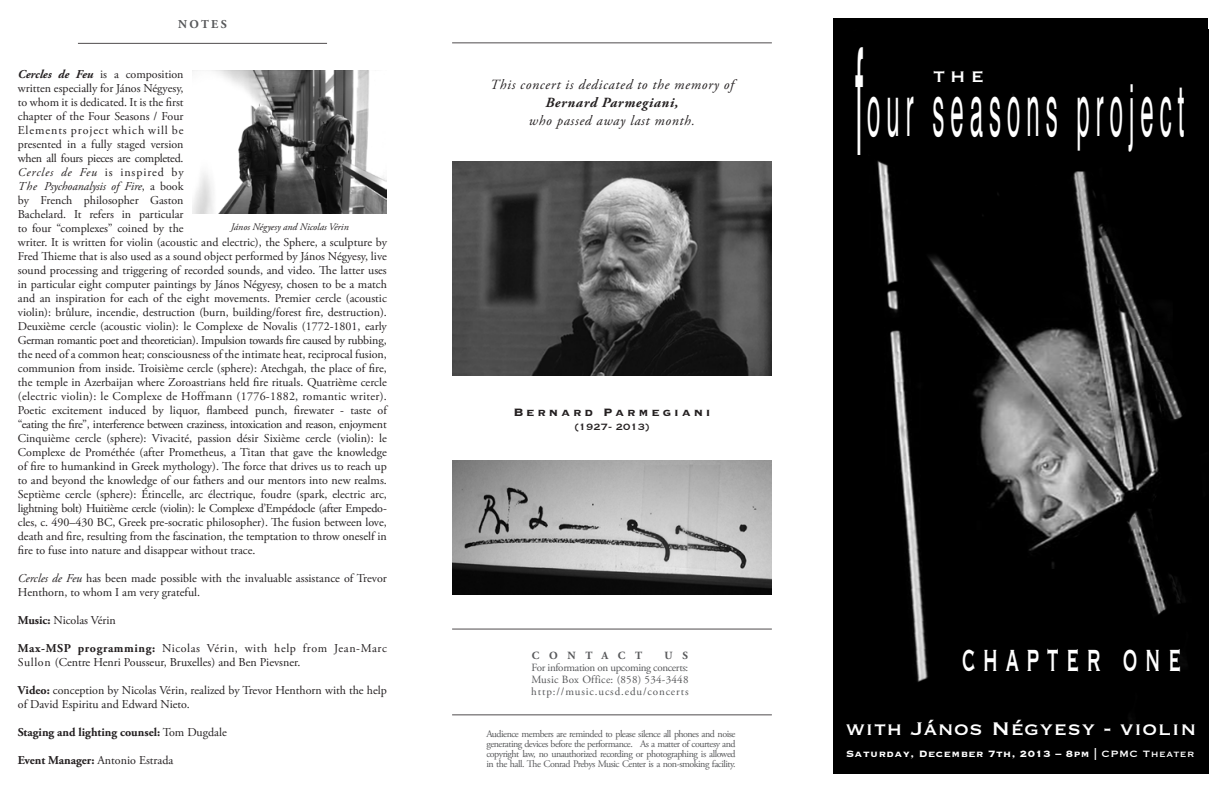
<style>
.page{position:relative;width:1224px;height:792px;background:#fff}
.page>*{position:absolute;margin:0;border:0;box-sizing:border-box;transform-origin:0 0}
.t1{font:150px "Helvetica";color:#fff;scale:.2 1}
.t2{font:72px "Helvetica";letter-spacing:.25em;color:#fff;scale:.33 1}
.t3{font:48px "Copperplate";letter-spacing:.3em;color:#fff;scale:.5 1}
.t4{font:24px "Copperplate";letter-spacing:.025em;color:#fff}
.t5{font:italic 14px "Adobe Garamond Pro";letter-spacing:.05em;color:#231f20}
.t6{font:italic 700 14px "Adobe Garamond Pro";letter-spacing:.05em;color:#231f20}
.t7{font:700 14px "Copperplate";letter-spacing:.2em;color:#231f20}
.t8{font:12px/14px "Adobe Garamond Pro";color:#231f20}
.t9{font:700 12px "Copperplate";letter-spacing:.04em;color:#fff}
.t10{font:700 12px "Adobe Garamond Pro";color:#231f20}
.t11{font:12px "Copperplate";color:#231f20}
.t12{font:700 12px "Adobe Garamond Pro";letter-spacing:.2em;color:#57585a}
.t13{font:11px "Adobe Garamond Pro";letter-spacing:-.03em;color:#57585a}
.t14{font:11px "Adobe Garamond Pro";letter-spacing:.08em;color:#57585a}
.t15{font:11px "Adobe Garamond Pro";letter-spacing:.025em;color:#57585a}
.t16{font:700 11px "Adobe Garamond Pro";letter-spacing:.885em;color:#57585a}
.t17{font:10px/10px "Adobe Garamond Pro";letter-spacing:-.05em;color:#57585a;text-align:justify}
.t18{font:italic 10px "Adobe Garamond Pro";color:#231f20}
.s1{font-weight:700;font-style:italic}
.s2{font-style:italic}
.s3{font-weight:700}
.s4{font-weight:400}
</style>
<div class="page">
<div style="left:834px;top:29px;width:374px;height:745px;background:#000"></div>
<img style="left:877px;top:94px;width:308px;height:625px">
<hr style="left:452px;top:42px;width:320px;height:1px;background:#231f20">
<hr style="left:78px;top:43px;width:249px;height:1px;background:#231f20">
<hr style="left:452px;top:629px;width:320px;height:1px;background:#231f20">
<img style="left:452px;top:162px;width:320px;height:214px">
<img style="left:193px;top:70px;width:194px;height:144px">
<hr style="left:452px;top:714px;width:320px;height:1px;background:#231f20">
<img style="left:452px;top:461px;width:320px;height:134px">
<p class="t12" style="left:178px;top:17px;width:50px">NOTES</p>
<p class="t8" style="left:18px;top:68px;width:167px;text-align:justify"><span class="s1">Cercles de Feu</span> is a composition written especially for János Négyesy, to whom it is dedicated. It is the first chapter of the Four Seasons / Four Elements project which will be</p>
<p class="t8" style="left:18px;top:138px;width:371px">presented in a fully staged version<br>when all fours pieces are completed.<br><span class="s2">Cercles de Feu</span> is inspired by<br><span class="s2">The Psychoanalysis of Fire</span>, a book<br>by French philosopher Gaston<br>Bachelard. It refers in particular<br>to four “complexes” coined by the<br>writer. It is written for violin (acoustic and electric), the Sphere, a sculpture by Fred Thieme that is also used as a sound object performed by János Négyesy, live sound processing and triggering of recorded sounds, and video. The latter uses in particular eight computer paintings by János Négyesy, chosen to be a match and an inspiration for each of the eight movements. Premier cercle (acoustic violin): brûlure, incendie, destruction (burn, building/forest fire, destruction).<br>Deuxième cercle (acoustic violin): le Complexe de Novalis (1772-1801, early German romantic poet and theoretician). Impulsion towards fire caused by rubbing, the need of a common heat; consciousness of the intimate heat, reciprocal fusion, communion from inside. Troisième cercle (sphere): Atechgah, the place of fire, the temple in Azerbaijan where Zoroastrians held fire rituals. Quatrième cercle (electric violin): le Complexe de Hoffmann (1776-1882, romantic writer).</p>
<p class="t8" style="left:18px;top:404px;width:371px">Poetic excitement induced by liquor, flambeed punch, firewater - taste of</p>
<p class="t8" style="left:18px;top:418px;width:371px;text-align:justify">“eating the fire”, interference between craziness, intoxication and reason, enjoyment Cinquième cercle (sphere): Vivacité, passion désir Sixième cercle (violin): le Complexe de Prométhée (after Prometheus, a Titan that gave the knowledge of fire to humankind in Greek mythology). The force that drives us to reach up to and beyond the knowledge of our fathers and our mentors into new realms.</p>
<p class="t8" style="left:18px;top:488px;width:371px;text-align:justify">Septième cercle (sphere): Étincelle, arc électrique, foudre (spark, electric arc, lightning bolt) Huitième cercle (violin): le Complexe d’Empédocle (after Empedo&shy;cles, c. 490–430 BC, Greek pre-socratic philosopher). The fusion between love, death and fire, resulting from the fascination, the temptation to throw oneself in fire to fuse into nature and disappear without trace.</p>
<p class="t8" style="left:18px;top:572px;width:370px"><span class="s2">Cercles de Feu</span> has been made possible with the invaluable assistance of Trevor<br>Henthorn, to whom I am very grateful.</p>
<p class="t8" style="left:18px;top:614px;width:100px"><span class="s3">Music:</span> Nicolas Vérin</p>
<p class="t8" style="left:18px;top:642px;width:371px"><span class="s3">Max-MSP programming:</span> Nicolas Vérin, with help from Jean-Marc<br>Sullon (Centre Henri Pousseur, Bruxelles) and Ben Pievsner.</p>
<p class="t8" style="left:18px;top:684px;width:370px"><span class="s3">Video:</span> conception by Nicolas Vérin, realized by Trevor Henthorn with the help of David Espiritu and Edward Nieto.</p>
<p class="t10" style="left:18px;top:726px;width:210px">Staging and lighting counsel: <span class="s4">Tom Dugdale</span></p>
<p class="t8" style="left:18px;top:754px;width:157px"><span class="s3">Event Manager:</span> Antonio Estrada</p>
<p class="t18" style="left:231px;top:221px;width:119px">János Négyesy and Nicolas Vérin</p>
<p class="t5" style="left:490px;top:76px;width:245px">This concert is dedicated to the memory of</p>
<p class="t6" style="left:545px;top:94px;width:135px">Bernard Parmegiani,</p>
<p class="t5" style="left:529px;top:112px;width:168px">who passed away last month.</p>
<p class="t7" style="left:513px;top:403px;width:199px">Bernard Parmegiani</p>
<p class="t11" style="left:574px;top:419px;width:77px">(1927- 2013)</p>
<p class="t16" style="left:532px;top:649px;width:112px">CONTACT</p>
<p class="t16" style="left:665px;top:649px;width:25px">U S</p>
<p class="t13" style="left:532px;top:661px;width:158px">For information on upcoming concerts:</p>
<p class="t15" style="left:531px;top:673px;width:159px">Music Box Office: (858) 534-3448</p>
<p class="t14" style="left:531px;top:685px;width:159px">http://music.ucsd.edu/concerts</p>
<p class="t17" style="left:486px;top:729px;width:251px">Audience members are reminded to please silence all phones and noise generating devices before the performance. As a matter of courtesy and copyright law, no unauthorized recording or photographing is allowed in the hall. The Conrad Prebys Music Center is a non-smoking facility.</p>
<p class="t1" style="left:855px;top:-14px;width:43px">f</p>
<p class="t4" style="left:933px;top:60px;width:52px">the</p>
<p class="t2" style="left:867px;top:56px;width:963px">our seasons project</p>
<p class="t3" style="left:962px;top:627px;width:440px">chapter one</p>
<p class="t4" style="left:846px;top:713px;width:352px">with János Négyesy - violin</p>
<p class="t9" style="left:846px;top:745px;width:350px">Saturday, December 7th, 2013 – 8pm | <span class="s4">CPMC Theater</span></p>
</div>
